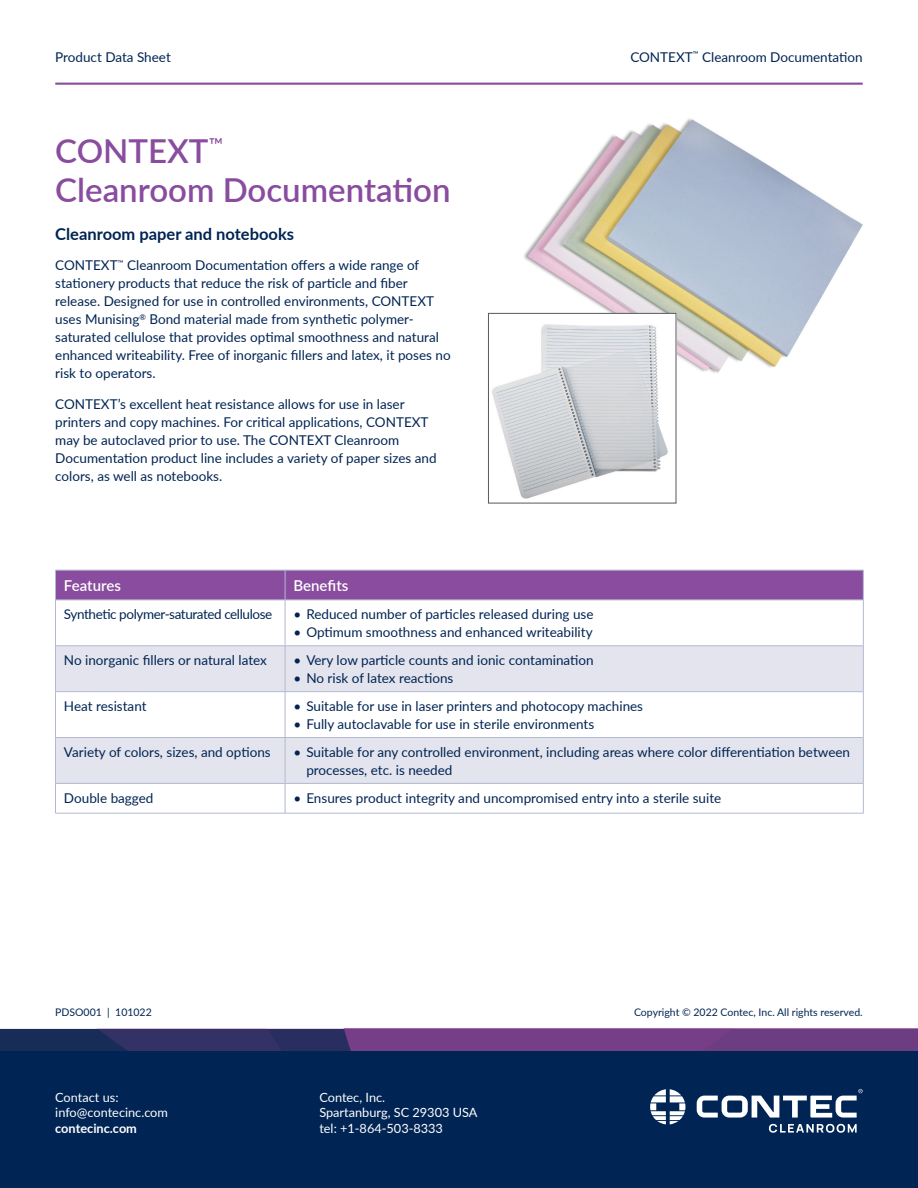
<style>
.page{position:relative;width:918px;height:1188px;background:#fff}
.page>*{position:absolute;margin:0;border:0;box-sizing:border-box;transform-origin:0 0}
.Main_heading{font:600 33px/39px "Lato";color:#894c9e}
.Sub_heading{font:700 16.5px "Lato";color:#002453}
.Table_heading-white{font:600 15px "Lato";color:#fff}
.Body{font:13.5px/18px "Lato";color:#002453}
.Table_text{font:13.5px "Lato";color:#002453}
.Table_text-2{font:13.5px "Lato";letter-spacing:-.03em;color:#002453}
.t1{font:12.75px/15.3px "Lato";color:#fff}
.t2{font:700 12.75px "Lato";color:#fff}
.t3{font:10.5px "Lato";color:#002453}
</style>
<div class="page">
<div style="left:0;top:1039px;width:918px;height:149px;background:#002453"></div>
<svg style="left:769px;top:1124px;width:88px;height:9px"></svg>
<svg style="left:697px;top:1089px;width:166px;height:29px"></svg>
<svg style="left:650px;top:1089px;width:35px;height:35px"></svg>
<svg style="left:0;top:1029px;width:918px;height:21px;background:#563876"></svg>
<hr style="left:55px;top:83px;width:808px;height:2px;background:#894c9e">
<div style="left:56px;top:571px;width:807px;height:29px;background:#894c9e"></div>
<svg style="left:56px;top:647px;width:807px;height:136px;fill:#e3e4ed"></svg>
<hr style="left:55px;top:570px;width:230px;height:1px;background:#b3bad0">
<hr style="left:55px;top:570px;width:1px;height:30px;background:#b3bad0">
<hr style="left:285px;top:570px;width:579px;height:1px;background:#b3bad0">
<hr style="left:285px;top:570px;width:1px;height:30px;background:#b3bad0">
<hr style="left:863px;top:570px;width:1px;height:30px;background:#b3bad0">
<hr style="left:55px;top:600px;width:230px;height:1px;background:#b3bad0">
<hr style="left:55px;top:600px;width:1px;height:46px;background:#b3bad0">
<hr style="left:285px;top:600px;width:579px;height:1px;background:#b3bad0">
<hr style="left:285px;top:600px;width:1px;height:46px;background:#b3bad0">
<hr style="left:863px;top:600px;width:1px;height:46px;background:#b3bad0">
<hr style="left:55px;top:646px;width:230px;height:1px;background:#b3bad0">
<hr style="left:55px;top:646px;width:1px;height:45px;background:#b3bad0">
<hr style="left:285px;top:646px;width:579px;height:1px;background:#b3bad0">
<hr style="left:285px;top:646px;width:1px;height:45px;background:#b3bad0">
<hr style="left:863px;top:646px;width:1px;height:45px;background:#b3bad0">
<hr style="left:55px;top:691px;width:230px;height:1px;background:#b3bad0">
<hr style="left:55px;top:692px;width:1px;height:45px;background:#b3bad0">
<hr style="left:285px;top:691px;width:579px;height:1px;background:#b3bad0">
<hr style="left:285px;top:692px;width:1px;height:45px;background:#b3bad0">
<hr style="left:863px;top:692px;width:1px;height:45px;background:#b3bad0">
<hr style="left:55px;top:737px;width:230px;height:1px;background:#b3bad0">
<hr style="left:55px;top:738px;width:1px;height:45px;background:#b3bad0">
<hr style="left:285px;top:737px;width:579px;height:1px;background:#b3bad0">
<hr style="left:285px;top:738px;width:1px;height:45px;background:#b3bad0">
<hr style="left:863px;top:738px;width:1px;height:45px;background:#b3bad0">
<hr style="left:55px;top:783px;width:230px;height:1px;background:#b3bad0">
<svg style="left:55px;top:784px;width:1px;height:29px"></svg>
<hr style="left:55px;top:813px;width:230px;height:1px;background:#b3bad0">
<hr style="left:285px;top:783px;width:579px;height:1px;background:#b3bad0">
<svg style="left:285px;top:784px;width:1px;height:29px"></svg>
<svg style="left:863px;top:784px;width:1px;height:29px"></svg>
<hr style="left:285px;top:813px;width:579px;height:1px;background:#b3bad0">
<img style="left:515px;top:118px;width:348px;height:283px">
<img style="left:492px;top:315px;width:182px;height:184px">
<div style="left:488px;top:313px;width:188px;height:190px;border:1px solid #57585a"></div>
<p class="Body" style="left:55px;top:47px;width:117px">Product Data Sheet</p>
<p class="Main_heading" style="left:55px;top:130px;width:397px">CONTEXT<sup>™<br></sup>Cleanroom Documentation</p>
<p class="Sub_heading" style="left:55px;top:221px;width:240px">Cleanroom paper and notebooks</p>
<p class="Body" style="left:55px;top:256px;width:397px">CONTEXT<sup>™</sup> Cleanroom Documentation offers a wide range of stationery products that reduce the risk of particle and fiber release. Designed for use in controlled environments, CONTEXT uses Munising<sup>®</sup> Bond material made from synthetic polymer&shy;saturated cellulose that provides optimal smoothness and natural enhanced writeability. Free of inorganic fillers and latex, it poses no risk to operators.</p>
<p class="Body" style="left:55px;top:395px;width:383px">CONTEXT’s excellent heat resistance allows for use in laser printers and copy machines. For critical applications, CONTEXT may be autoclaved prior to use. The CONTEXT Cleanroom Documentation product line includes a variety of paper sizes and colors, as well as notebooks.</p>
<p class="Body" style="left:630px;top:47px;width:234px">CONTEXT<sup>™</sup> Cleanroom Documentation</p>
<p class="Table_heading-white" style="left:64px;top:574px;width:58px">Features</p>
<p class="Table_heading-white" style="left:294px;top:574px;width:56px">Benefits</p>
<p class="Table_text-2" style="left:64px;top:605px;width:210px">Synthetic polymer-saturated cellulose</p>
<p class="Body" style="left:294px;top:605px;width:301px">• Reduced number of particles released during use</p>
<p class="Body" style="left:294px;top:623px;width:301px">• Optimum smoothness and enhanced writeability</p>
<p class="Table_text" style="left:64px;top:651px;width:204px">No inorganic fillers or natural latex</p>
<p class="Body" style="left:294px;top:651px;width:302px">• Very low particle counts and ionic contamination</p>
<p class="Body" style="left:294px;top:669px;width:161px">• No risk of latex reactions</p>
<p class="Table_text" style="left:64px;top:696px;width:84px">Heat resistant</p>
<p class="Body" style="left:294px;top:697px;width:351px">• Suitable for use in laser printers and photocopy machines</p>
<p class="Body" style="left:294px;top:715px;width:302px">• Fully autoclavable for use in sterile environments</p>
<p class="Table_text" style="left:64px;top:742px;width:208px">Variety of colors, sizes, and options</p>
<p class="Body" style="left:306px;top:742px;width:545px;text-indent:-13px">• Suitable for any controlled environment, including areas where color differentiation between processes, etc. is needed</p>
<p class="Table_text" style="left:64px;top:788px;width:91px">Double bagged</p>
<p class="Body" style="left:294px;top:788px;width:429px">• Ensures product integrity and uncompromised entry into a sterile suite</p>
<p class="t3" style="left:55px;top:1005px;width:98px">PDSO001 | 101022</p>
<p class="t3" style="left:634px;top:1005px;width:230px">Copyright © 2022 Contec, Inc. All rights reserved.</p>
<p class="t1" style="left:55px;top:1089px;width:114px">Contact us: info@contecinc.com</p>
<p class="t2" style="left:55px;top:1119px;width:83px">contecinc.com</p>
<p class="t1" style="left:319px;top:1089px;width:160px">Contec, Inc.<br>Spartanburg, SC 29303 USA tel: +1-864-503-8333</p>
</div>
